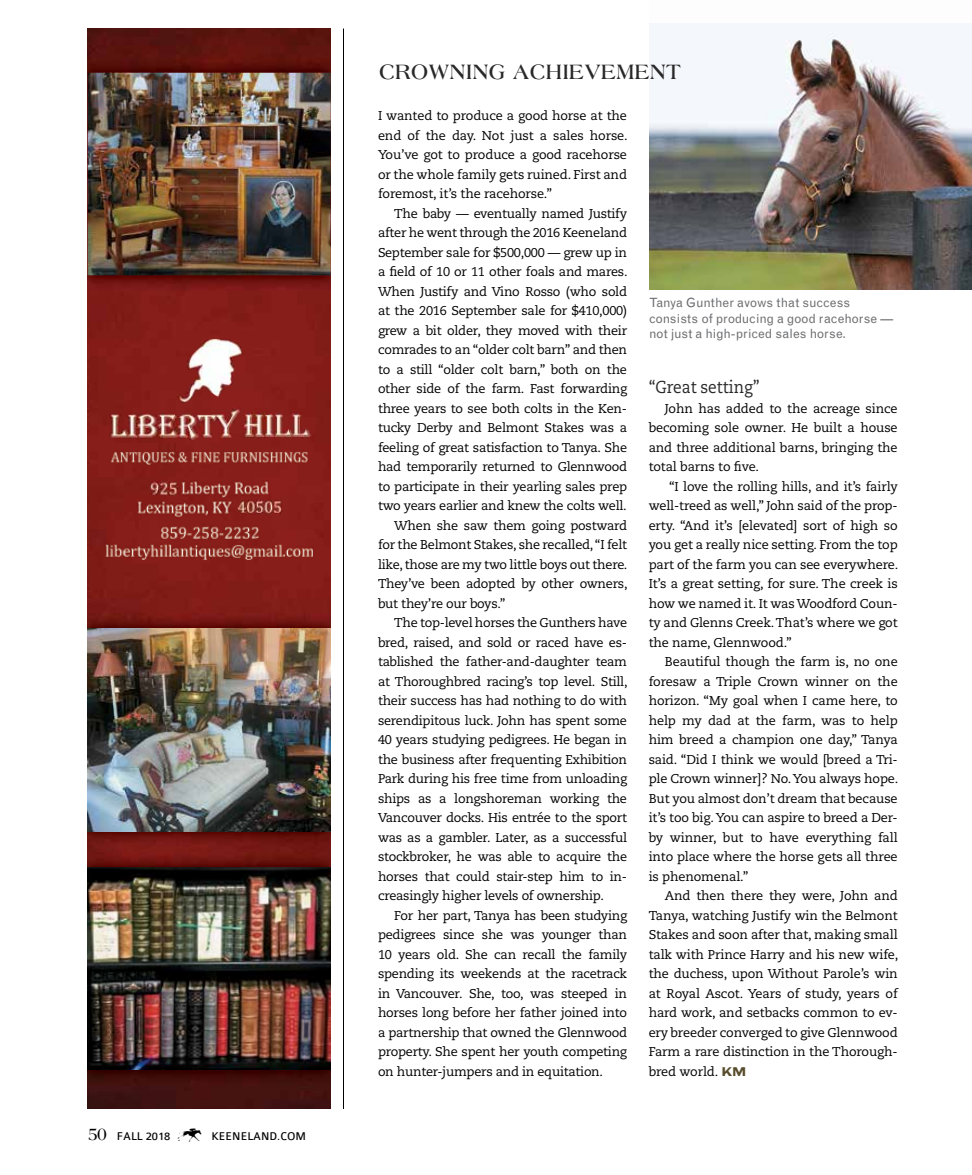
<style>
.page{position:relative;width:972px;height:1175px;background:#fff}
.page>*{position:absolute;margin:0;border:0;box-sizing:border-box;transform-origin:0 0}
.t1{font:27px "Keen DB";color:#000}
.t2{font:700 22.35px "Americana Std";letter-spacing:.03em;color:#292829;scale:.91 1}
.t3{font:17.25px "Caecilia LT Std";color:#292829;scale:.9 1}
.t4{font:12.75px/19.5px "Caecilia LT Std";letter-spacing:-.02em;color:#000;text-align:justify}
.t5{font:12.75px/15.3px "Grotesque MT Std";letter-spacing:-.01em;color:#6d6e71}
.t6{font:12px "Colaborate";color:#000}
.s1{font-family:"Americana Std";font-weight:700;font-size:18.15px}
.s2{font-family:"Grotesque MT Std";font-weight:700;font-stretch:expanded;color:#574c2c}
</style>
<div class="page">
<img style="left:649px;top:24px;width:323px;height:265px">
<img style="left:88px;top:28px;width:243px;height:1080px">
<img style="left:106px;top:542px;width:207px;height:18px">
<img style="left:159px;top:524px;width:101px;height:16px">
<img style="left:263px;top:498px;width:20px;height:17px">
<img style="left:136px;top:480px;width:127px;height:38px">
<img style="left:109px;top:449px;width:193px;height:17px">
<img style="left:242px;top:412px;width:70px;height:26px">
<img style="left:108px;top:406px;width:133px;height:35px">
<img style="left:177px;top:339px;width:66px;height:64px">
<img style="left:88px;top:57px;width:243px;height:233px">
<img style="left:88px;top:852px;width:243px;height:233px">
<img style="left:88px;top:613px;width:243px;height:233px">
<hr style="left:343px;top:28px;width:1px;height:1080px;background:#000">
<p class="t6" style="left:89px;top:1130px;width:83px"><span class="s1">50</span> FALL 2018</p>
<h1 class="t1" style="left:177px;top:1121px;width:28px">K</h1>
<p class="t6" style="left:211px;top:1130px;width:96px">KEENELAND.COM</p>
<h2 class="t2" style="left:379px;top:59px;width:333px">CROWNING ACHIEVEMENT</h2>
<p class="t4" style="left:378px;top:106px;width:251px">I wanted to produce a good horse at the end of the day. Not just a sales horse.<br>You’ve got to produce a good racehorse or the whole family gets ruined. First and foremost, it’s the racehorse.”</p>
<p class="t4" style="left:394px;top:204px;width:234px">The baby — eventually named Justify</p>
<p class="t4" style="left:378px;top:223px;width:251px">after he went through the 2016 Keeneland</p>
<p class="t4" style="left:378px;top:243px;width:251px">September sale for $500,000 — grew up in</p>
<p class="t4" style="left:378px;top:262px;width:251px">a field of 10 or 11 other foals and mares.</p>
<p class="t4" style="left:378px;top:282px;width:251px">When Justify and Vino Rosso (who sold</p>
<p class="t4" style="left:378px;top:301px;width:251px">at the 2016 September sale for $410,000)</p>
<p class="t4" style="left:378px;top:321px;width:251px">grew a bit older, they moved with their</p>
<p class="t4" style="left:378px;top:340px;width:251px">comrades to an “older colt barn” and then</p>
<p class="t4" style="left:378px;top:359px;width:251px">to a still “older colt barn,” both on the</p>
<p class="t4" style="left:378px;top:379px;width:251px">other side of the farm. Fast forwarding</p>
<p class="t4" style="left:378px;top:398px;width:251px">three years to see both colts in the Ken-</p>
<p class="t4" style="left:378px;top:418px;width:251px">tucky Derby and Belmont Stakes was a</p>
<p class="t4" style="left:378px;top:437px;width:251px">feeling of great satisfaction to Tanya. She</p>
<p class="t4" style="left:378px;top:457px;width:251px">had temporarily returned to Glennwood</p>
<p class="t4" style="left:378px;top:476px;width:251px">to participate in their yearling sales prep</p>
<p class="t4" style="left:378px;top:496px;width:250px">two years earlier and knew the colts well.</p>
<p class="t4" style="left:394px;top:515px;width:234px">When she saw them going postward</p>
<p class="t4" style="left:378px;top:535px;width:251px">for the Belmont Stakes, she recalled, “I felt</p>
<p class="t4" style="left:378px;top:554px;width:251px">like, those are my two little boys out there.</p>
<p class="t4" style="left:378px;top:574px;width:251px">They’ve been adopted by other owners,</p>
<p class="t4" style="left:378px;top:593px;width:129px">but they’re our boys.”</p>
<p class="t4" style="left:394px;top:613px;width:234px">The top-level horses the Gunthers have</p>
<p class="t4" style="left:378px;top:632px;width:251px">bred, raised, and sold or raced have es-</p>
<p class="t4" style="left:378px;top:652px;width:251px">tablished the father-and-daughter team</p>
<p class="t4" style="left:378px;top:671px;width:251px">at Thoroughbred racing’s top level. Still,</p>
<p class="t4" style="left:378px;top:691px;width:251px">their success has had nothing to do with</p>
<p class="t4" style="left:378px;top:710px;width:251px">serendipitous luck. John has spent some</p>
<p class="t4" style="left:378px;top:730px;width:251px">40 years studying pedigrees. He began in</p>
<p class="t4" style="left:378px;top:749px;width:251px">the business after frequenting Exhibition</p>
<p class="t4" style="left:378px;top:769px;width:251px">Park during his free time from unloading</p>
<p class="t4" style="left:378px;top:788px;width:251px">ships as a longshoreman working the</p>
<p class="t4" style="left:378px;top:808px;width:251px">Vancouver docks. His entrée to the sport</p>
<p class="t4" style="left:378px;top:827px;width:251px">was as a gambler. Later, as a successful</p>
<p class="t4" style="left:378px;top:847px;width:251px">stockbroker, he was able to acquire the</p>
<p class="t4" style="left:378px;top:866px;width:251px">horses that could stair-step him to in-</p>
<p class="t4" style="left:378px;top:886px;width:227px">creasingly higher levels of ownership.</p>
<p class="t4" style="left:394px;top:905px;width:234px">For her part, Tanya has been studying</p>
<p class="t4" style="left:378px;top:925px;width:251px">pedigrees since she was younger than</p>
<p class="t4" style="left:378px;top:944px;width:251px">10 years old. She can recall the family</p>
<p class="t4" style="left:378px;top:964px;width:251px">spending its weekends at the racetrack</p>
<p class="t4" style="left:378px;top:983px;width:251px">in Vancouver. She, too, was steeped in</p>
<p class="t4" style="left:378px;top:1003px;width:251px">horses long before her father joined into</p>
<p class="t4" style="left:378px;top:1022px;width:251px">a partnership that owned the Glennwood</p>
<p class="t4" style="left:378px;top:1042px;width:251px">property. She spent her youth competing</p>
<p class="t4" style="left:378px;top:1061px;width:227px">on hunter-jumpers and in equitation.</p>
<p class="t5" style="left:649px;top:295px;width:246px">Tanya Gunther avows that success consists of producing a good racehorse — not just a high-priced sales horse.</p>
<h3 class="t3" style="left:649px;top:377px;width:125px">“Great setting”</h3>
<p class="t4" style="left:649px;top:399px;width:251px;text-indent:16px">John has added to the acreage since becoming sole owner. He built a house and three additional barns, bringing the total barns to five.</p>
<p class="t4" style="left:649px;top:477px;width:251px;text-indent:20px">“I love the rolling hills, and it’s fairly well-treed as well,” John said of the prop&shy;erty. “And it’s [elevated] sort of high so you get a really nice setting. From the top part of the farm you can see everywhere.<br>It’s a great setting, for sure. The creek is how we named it. It was Woodford Coun&shy;ty and Glenns Creek. That’s where we got the name, Glennwood.”</p>
<p class="t4" style="left:649px;top:652px;width:251px;text-indent:16px">Beautiful though the farm is, no one foresaw a Triple Crown winner on the horizon. “My goal when I came here, to help my dad at the farm, was to help him breed a champion one day,” Tanya said. “Did I think we would [breed a Tri&shy;ple Crown winner]? No. You always hope.<br>But you almost don’t dream that because it’s too big. You can aspire to breed a Der&shy;by winner, but to have everything fall into place where the horse gets all three is phenomenal.”</p>
<p class="t4" style="left:649px;top:886px;width:251px;text-indent:16px">And then there they were, John and Tanya, watching Justify win the Belmont Stakes and soon after that, making small talk with Prince Harry and his new wife, the duchess, upon Without Parole’s win at Royal Ascot. Years of study, years of hard work, and setbacks common to ev&shy;ery breeder converged to give Glennwood Farm a rare distinction in the Thorough&shy;bred world. <span class="s2">KM</span></p>
</div>
